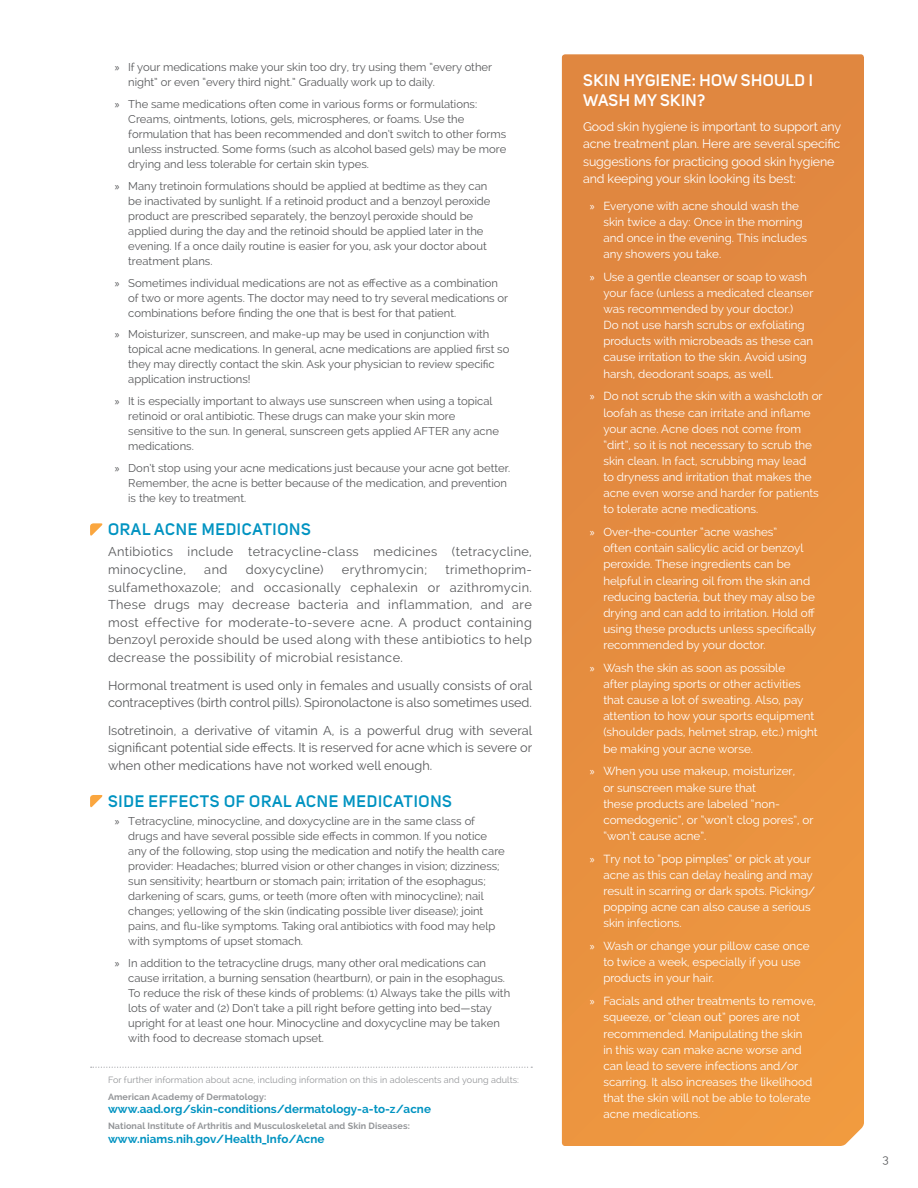
<style>
.page{position:relative;width:918px;height:1188px;background:#fff}
.page>*{position:absolute;margin:0;border:0;box-sizing:border-box;transform-origin:0 0}
.t1{font:600 16.5px "Uni Sans";letter-spacing:.045em;color:#0093c1}
.t2{font:600 16.5px/19.8px "Uni Sans";letter-spacing:.025em;color:#fff}
.t3{font:12.75px/17.5px "Raleway";letter-spacing:.005em;color:#57585a;text-align:justify}
.t4{font:12.75px/17.5px "Raleway";letter-spacing:.03em;color:#57585a}
.t5{font:12.45px/17.7px "Raleway";letter-spacing:-.01em;color:#fff}
.t6{font:11.7px/16px "Raleway";color:#fff}
.t7{font:700 11.7px "Raleway";letter-spacing:.005em;color:#0093c1}
.t8{font:11.7px "Raleway";color:#57585a}
.t9{font:11.25px/15px "Raleway";color:#57585a}
.t10{font:700 9px "Raleway";letter-spacing:.01em;color:#939598}
.t11{font:9px "Raleway";letter-spacing:.01em;color:#939598}
.s1{font-family:"Myriad Pro"}
</style>
<div class="page">
<svg style="left:562px;top:54px;width:302px;height:1092px;background:#e68e3f"></svg>
<svg style="left:90px;top:523px;width:13px;height:13px"></svg>
<svg style="left:90px;top:795px;width:13px;height:13px"></svg>
<svg style="left:91px;top:1067px;width:441px;height:1px"></svg>
<p class="t9" style="left:128px;top:60px;width:365px;text-indent:-14px"><span class="s1">»</span> If your medications make your skin too dry, try using them “every other night” or even “every third night.” Gradually work up to daily.</p>
<p class="t9" style="left:128px;top:97px;width:380px;text-indent:-14px"><span class="s1">»</span> The same medications often come in various forms or formulations:<br>Creams, ointments, lotions, gels, microspheres, or foams. Use the formulation that has been recommended and don’t switch to other forms unless instructed. Some forms (such as alcohol based gels) may be more drying and less tolerable for certain skin types.</p>
<p class="t9" style="left:128px;top:178px;width:364px;text-indent:-14px"><span class="s1">»</span> Many tretinoin formulations should be applied at bedtime as they can be inactivated by sunlight. If a retinoid product and a benzoyl peroxide product are prescribed separately, the benzoyl peroxide should be applied during the day and the retinoid should be applied later in the evening. If a once daily routine is easier for you, ask your doctor about treatment plans.</p>
<p class="t9" style="left:128px;top:275px;width:382px;text-indent:-14px"><span class="s1">»</span> Sometimes individual medications are not as effective as a combination of two or more agents. The doctor may need to try several medications or combinations before finding the one that is best for that patient.</p>
<p class="t9" style="left:128px;top:327px;width:383px;text-indent:-14px"><span class="s1">»</span> Moisturizer, sunscreen, and make-up may be used in conjunction with topical acne medications. In general, acne medications are applied first so they may directly contact the skin. Ask your physician to review specific application instructions!</p>
<p class="t9" style="left:128px;top:394px;width:372px;text-indent:-14px"><span class="s1">»</span> It is especially important to always use sunscreen when using a topical retinoid or oral antibiotic. These drugs can make your skin more sensitive to the sun. In general, sunscreen gets applied AFTER any acne medications.</p>
<p class="t9" style="left:128px;top:460px;width:384px;text-indent:-14px"><span class="s1">»</span> Don’t stop using your acne medications just because your acne got better.<br>Remember, the acne is better because of the medication, and prevention is the key to treatment.</p>
<h1 class="t1" style="left:108px;top:517px;width:204px">ORAL ACNE MEDICATIONS</h1>
<p class="t4" style="left:108px;top:543px;width:425px">Antibiotics include tetracycline-class medicines (tetracycline, minocycline,</p>
<p class="t3" style="left:204px;top:561px;width:25px">and</p>
<p class="t4" style="left:246px;top:561px;width:79px">doxycycline)</p>
<p class="t4" style="left:342px;top:561px;width:87px">erythromycin;</p>
<p class="t3" style="left:108px;top:561px;width:425px;text-indent:337px">trimethoprim&shy;sulfamethoxazole; and occasionally cephalexin or azithromycin.<br>These drugs may decrease bacteria and inflammation, and are most effective for moderate-to-severe acne. A product containing benzoyl peroxide should be used along with these antibiotics to help decrease the possibility of microbial resistance.</p>
<p class="t3" style="left:108px;top:676px;width:426px">Hormonal treatment is used only in females and usually consists of oral contraceptives (birth control pills). Spironolactone is also sometimes used.</p>
<p class="t3" style="left:108px;top:722px;width:426px">Isotretinoin, a derivative of vitamin A, is a powerful drug with several significant potential side effects. It is reserved for acne which is severe or when other medications have not worked well enough.</p>
<h1 class="t1" style="left:108px;top:789px;width:345px">SIDE EFFECTS OF ORAL ACNE MEDICATIONS</h1>
<p class="t9" style="left:128px;top:814px;width:378px;text-indent:-14px"><span class="s1">»</span> Tetracycline, minocycline, and doxycycline are in the same class of drugs and have several possible side effects in common. If you notice any of the following, stop using the medication and notify the health care provider: Headaches; blurred vision or other changes in vision; dizziness; sun sensitivity; heartburn or stomach pain; irritation of the esophagus; darkening of scars, gums, or teeth (more often with minocycline); nail changes; yellowing of the skin (indicating possible liver disease); joint pains, and flu-like symptoms. Taking oral antibiotics with food may help with symptoms of upset stomach.</p>
<p class="t9" style="left:128px;top:955px;width:383px;text-indent:-14px"><span class="s1">»</span> In addition to the tetracycline drugs, many other oral medications can cause irritation, a burning sensation (heartburn), or pain in the esophagus.<br>To reduce the risk of these kinds of problems: (1) Always take the pills with lots of water and (2) Don’t take a pill right before getting into bed—stay upright for at least one hour. Minocycline and doxycycline may be taken with food to decrease stomach upset.</p>
<p class="t11" style="left:108px;top:1075px;width:413px">For further information about acne, including information on this in adolescents and young adults:</p>
<p class="t10" style="left:108px;top:1091px;width:160px">American Academy of Dermatology:</p>
<p class="t7" style="left:108px;top:1102px;width:324px">www.aad.org/skin-conditions/dermatology-a-to-z/acne</p>
<p class="t10" style="left:108px;top:1121px;width:303px">National Institute of Arthritis and Musculoskeletal and Skin Diseases:</p>
<p class="t7" style="left:108px;top:1132px;width:218px">www.niams.nih.gov/Health_Info/Acne</p>
<h1 class="t2" style="left:583px;top:69px;width:231px">SKIN HYGIENE: HOW SHOULD I<br>WASH MY SKIN?</h1>
<p class="t5" style="left:583px;top:117px;width:260px">Good skin hygiene is important to support any acne treatment plan. Here are several specific suggestions for practicing good skin hygiene and keeping your skin looking its best:</p>
<p class="t6" style="left:603px;top:197px;width:205px;text-indent:-13px"><span class="s1">»</span> Everyone with acne should wash the skin twice a day: Once in the morning and once in the evening. This includes any showers you take.</p>
<p class="t6" style="left:603px;top:269px;width:212px;text-indent:-13px"><span class="s1">»</span> Use a gentle cleanser or soap to wash your face (unless a medicated cleanser was recommended by your doctor.)<br>Do not use harsh scrubs or exfoliating products with microbeads as these can cause irritation to the skin. Avoid using harsh, deodorant soaps, as well.</p>
<p class="t6" style="left:603px;top:388px;width:221px;text-indent:-13px"><span class="s1">»</span> Do not scrub the skin with a washcloth or loofah as these can irritate and inflame your acne. Acne does not come from “dirt”, so it is not necessary to scrub the skin clean. In fact, scrubbing may lead<br>to dryness and irritation that makes the acne even worse and harder for patients to tolerate acne medications.</p>
<p class="t6" style="left:603px;top:524px;width:214px;text-indent:-13px"><span class="s1">»</span> Over-the-counter “acne washes”<br>often contain salicylic acid or benzoyl peroxide. These ingredients can be helpful in clearing oil from the skin and reducing bacteria, but they may also be drying and can add to irritation. Hold off using these products unless specifically recommended by your doctor.</p>
<p class="t6" style="left:603px;top:660px;width:216px;text-indent:-13px"><span class="s1">»</span> Wash the skin as soon as possible<br>after playing sports or other activities that cause a lot of sweating. Also, pay attention to how your sports equipment (shoulder pads, helmet strap, etc.) might be making your acne worse.</p>
<p class="t6" style="left:603px;top:763px;width:212px;text-indent:-13px"><span class="s1">»</span> When you use makeup, moisturizer,<br>or sunscreen make sure that<br>these products are labeled “non&shy;comedogenic”, or “won’t clog pores”, or “won’t cause acne”.</p>
<p class="t6" style="left:603px;top:851px;width:213px;text-indent:-13px"><span class="s1">»</span> Try not to “pop pimples” or pick at your acne as this can delay healing and may result in scarring or dark spots. Picking/ popping acne can also cause a serious skin infections.</p>
<p class="t6" style="left:603px;top:938px;width:208px;text-indent:-13px"><span class="s1">»</span> Wash or change your pillow case once to twice a week, especially if you use products in your hair.</p>
<p class="t6" style="left:603px;top:993px;width:214px;text-indent:-13px"><span class="s1">»</span> Facials and other treatments to remove, squeeze, or “clean out” pores are not recommended. Manipulating the skin<br>in this way can make acne worse and can lead to severe infections and/or scarring. It also increases the likelihood that the skin will not be able to tolerate acne medications.</p>
<p class="t8" style="left:882px;top:1152px;width:8px">3</p>
</div>
